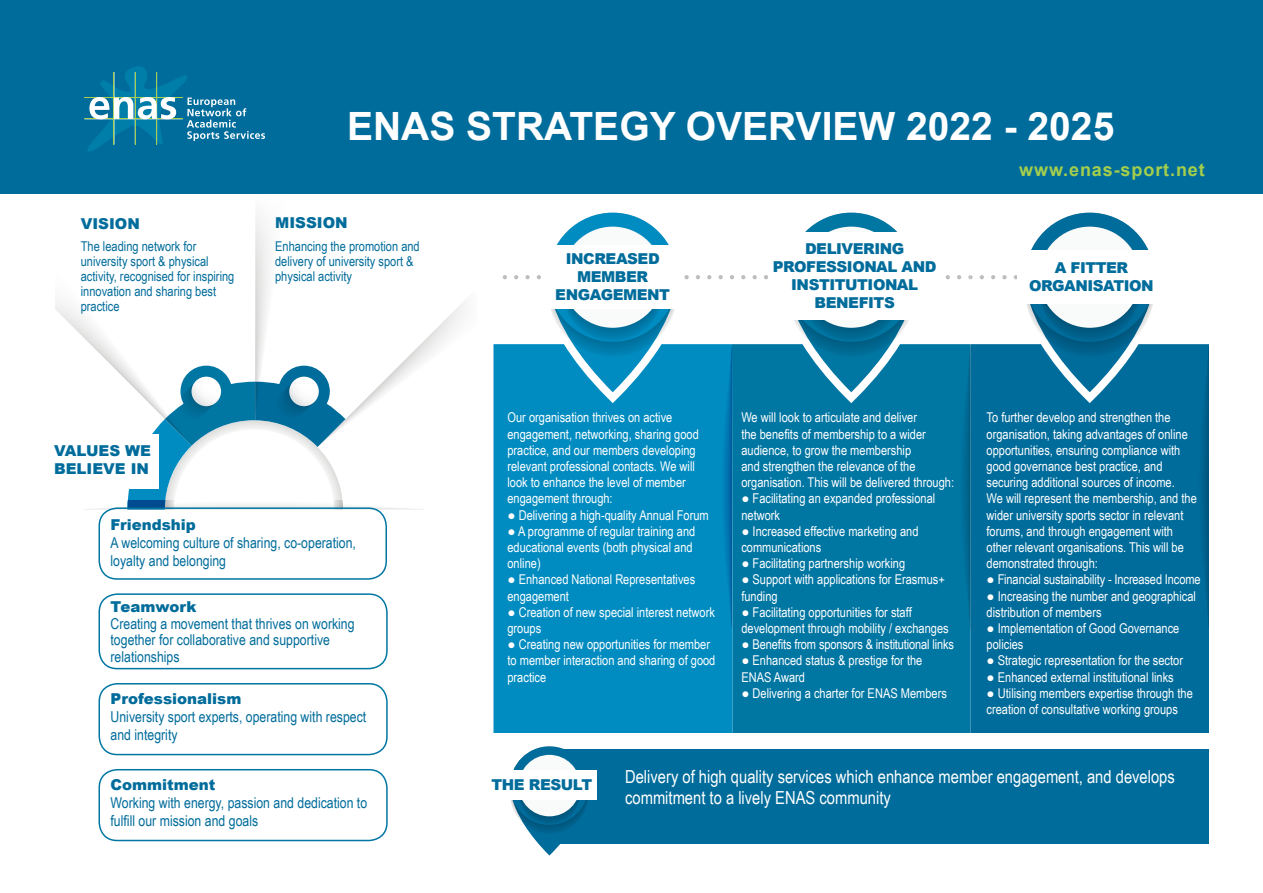
<style>
.page{position:relative;width:1263px;height:893px;background:#fff}
.page>*{position:absolute;margin:0;border:0;box-sizing:border-box;transform-origin:0 0}
.t1{font:700 39px "Arial";color:#fff}
.t2{font:18px/21.6px "Arial Narrow";color:#fff}
.t3{font:700 18px "Arial";letter-spacing:.05em;color:#a4ce4c}
.t4{font:15px/18px "Arial Narrow";color:#006c9b}
.t5{font:900 15px/18px "Arial";letter-spacing:-.03em;color:#006c9b;text-align:center}
.t6{font:900 15px "Arial";color:#006c9b}
.t7{font:13.5px/16.2px "Arial Narrow";color:#fff}
.t8{font:13.5px/15px "Arial Narrow";color:#006c9b}
</style>
<div class="page">
<div style="left:0;top:0;width:1263px;height:193px;background:#006c9b"></div>
<hr style="left:85px;top:97px;width:98px;height:1px;background:#a4ce4c">
<hr style="left:85px;top:118px;width:98px;height:1px;background:#a4ce4c">
<svg style="left:86px;top:66px;width:179px;height:85px"></svg>
<div style="left:970px;top:344px;width:239px;height:389px;background:#006c9b"></div>
<svg style="left:1198px;top:344px;width:11px;height:287px;background:#006491"></svg>
<svg style="left:1002px;top:275px;width:5px;height:4px"></svg>
<svg style="left:991px;top:275px;width:4px;height:4px"></svg>
<svg style="left:980px;top:275px;width:4px;height:4px"></svg>
<svg style="left:1014px;top:213px;width:142px;height:179px"></svg>
<div style="left:1039px;top:227px;width:101px;height:101px;background:#f9fafa;border-radius:50%"></div>
<div style="left:733px;top:344px;width:237px;height:389px;background:#0076a3"></div>
<svg style="left:960px;top:344px;width:10px;height:287px;background:#006e99"></svg>
<svg style="left:764px;top:275px;width:4px;height:4px"></svg>
<svg style="left:752px;top:275px;width:5px;height:4px"></svg>
<svg style="left:741px;top:275px;width:4px;height:4px"></svg>
<svg style="left:946px;top:275px;width:4px;height:4px"></svg>
<svg style="left:957px;top:275px;width:4px;height:4px"></svg>
<svg style="left:968px;top:275px;width:4px;height:4px"></svg>
<svg style="left:785px;top:213px;width:132px;height:179px"></svg>
<div style="left:801px;top:227px;width:101px;height:101px;background:#f9fafa;border-radius:50%"></div>
<div style="left:493px;top:344px;width:240px;height:389px;background:#008cc1"></div>
<svg style="left:721px;top:344px;width:11px;height:287px;background:#007db6"></svg>
<svg style="left:525px;top:275px;width:5px;height:4px"></svg>
<svg style="left:514px;top:275px;width:4px;height:4px"></svg>
<svg style="left:503px;top:275px;width:4px;height:4px"></svg>
<svg style="left:696px;top:275px;width:4px;height:4px"></svg>
<svg style="left:707px;top:275px;width:4px;height:4px"></svg>
<svg style="left:718px;top:275px;width:5px;height:4px"></svg>
<svg style="left:730px;top:275px;width:4px;height:4px"></svg>
<svg style="left:537px;top:213px;width:152px;height:179px"></svg>
<div style="left:562px;top:227px;width:101px;height:101px;background:#f9fafa;border-radius:50%"></div>
<svg style="left:56px;top:193px;width:420px;height:316px"></svg>
<div style="left:99px;top:507px;width:288px;height:73px;border:2px solid #0076a3;border-radius:18px"></div>
<div style="left:99px;top:593px;width:289px;height:76px;border:2px solid #0076a3;border-radius:18px"></div>
<div style="left:99px;top:683px;width:289px;height:72px;border:2px solid #0076a3;border-radius:18px"></div>
<div style="left:99px;top:769px;width:289px;height:72px;border:2px solid #0076a3;border-radius:18px"></div>
<div style="left:54px;top:434px;width:105px;height:55px;background:#fff"></div>
<div style="left:546px;top:245px;width:133px;height:64px;background:#fff"></div>
<div style="left:770px;top:232px;width:170px;height:88px;background:#fff"></div>
<div style="left:1018px;top:250px;width:147px;height:54px;background:#fff"></div>
<div style="left:546px;top:749px;width:662px;height:95px;background:#006c9b"></div>
<svg style="left:511px;top:746px;width:79px;height:109px"></svg>
<div style="left:519px;top:755px;width:61px;height:61px;background:#f9fafa;border-radius:50%"></div>
<div style="left:486px;top:770px;width:111px;height:29px;background:#fff"></div>
<p class="t5" style="left:81px;top:214px;width:61px">VISION</p>
<p class="t8" style="left:81px;top:238px;width:155px">The leading network for university sport &amp; physical activity, recognised for inspiring innovation and sharing best practice</p>
<p class="t1" style="left:347px;top:100px;width:769px">ENAS STRATEGY OVERVIEW 2022 - 2025</p>
<p class="t3" style="left:1019px;top:158px;width:187px">www.enas-sport.net</p>
<p class="t6" style="left:275px;top:212px;width:74px">MISSION</p>
<p class="t8" style="left:275px;top:238px;width:146px">Enhancing the promotion and delivery of university sport &amp; physical activity</p>
<p class="t5" style="left:555px;top:250px;width:116px">INCREASED<br>MEMBER<br>ENGAGEMENT</p>
<p class="t5" style="left:773px;top:239px;width:165px">DELIVERING<br>PROFESSIONAL AND<br>INSTITUTIONAL<br>BENEFITS</p>
<p class="t5" style="left:1029px;top:259px;width:126px">A FITTER<br>ORGANISATION</p>
<p class="t6" style="left:54px;top:439px;width:99px">VALUES WE</p>
<p class="t6" style="left:54px;top:457px;width:96px">BELIEVE IN</p>
<p class="t6" style="left:111px;top:514px;width:87px">Friendship</p>
<p class="t4" style="left:111px;top:533px;width:247px">A welcoming culture of sharing, co-operation, loyalty and belonging</p>
<p class="t6" style="left:111px;top:596px;width:88px">Teamwork</p>
<p class="t4" style="left:111px;top:615px;width:246px;line-height:16.5px">Creating a movement that thrives on working together for collaborative and supportive relationships</p>
<p class="t6" style="left:111px;top:688px;width:132px">Professionalism</p>
<p class="t4" style="left:111px;top:707px;width:257px">University sport experts, operating with respect and integrity</p>
<p class="t6" style="left:111px;top:774px;width:107px">Commitment</p>
<p class="t4" style="left:111px;top:793px;width:258px">Working with energy, passion and dedication to fulfill our mission and goals</p>
<p class="t7" style="left:507px;top:409px;width:193px">Our organisation thrives on active engagement, networking, sharing good practice, and our members developing relevant professional contacts. We will look to enhance the level of member engagement through:</p>
<p class="t7" style="left:507px;top:506px;width:203px">● Delivering a high-quality Annual Forum</p>
<p class="t7" style="left:507px;top:522px;width:189px">● A programme of regular training and educational events (both physical and online)</p>
<p class="t7" style="left:507px;top:571px;width:189px">● Enhanced National Representatives engagement</p>
<p class="t7" style="left:507px;top:603px;width:209px">● Creation of new special interest network groups</p>
<p class="t7" style="left:507px;top:636px;width:209px">● Creating new opportunities for member to member interaction and sharing of good practice</p>
<p class="t7" style="left:741px;top:409px;width:214px">We will look to articulate and deliver<br>the benefits of membership to a wider audience, to grow the membership<br>and strengthen the relevance of the organisation. This will be delivered through:</p>
<p class="t7" style="left:741px;top:490px;width:195px">● Facilitating an expanded professional network</p>
<p class="t7" style="left:741px;top:522px;width:179px">● Increased effective marketing and communications</p>
<p class="t7" style="left:741px;top:555px;width:165px">● Facilitating partnership working</p>
<p class="t7" style="left:741px;top:571px;width:205px">● Support with applications for Erasmus+ funding</p>
<p class="t7" style="left:741px;top:603px;width:209px">● Facilitating opportunities for staff development through mobility / exchanges</p>
<p class="t7" style="left:741px;top:636px;width:214px">● Benefits from sponsors &amp; institutional links</p>
<p class="t7" style="left:741px;top:652px;width:183px">● Enhanced status &amp; prestige for the<br>ENAS Award</p>
<p class="t7" style="left:741px;top:684px;width:207px">● Delivering a charter for ENAS Members</p>
<p class="t7" style="left:986px;top:409px;width:203px">To further develop and strengthen the organisation, taking advantages of online opportunities, ensuring compliance with good governance best practice, and securing additional sources of income.</p>
<p class="t7" style="left:986px;top:490px;width:212px">We will represent the membership, and the wider university sports sector in relevant forums, and through engagement with other relevant organisations. This will be demonstrated through:</p>
<p class="t7" style="left:986px;top:571px;width:216px">● Financial sustainability - Increased Income</p>
<p class="t7" style="left:986px;top:587px;width:211px">● Increasing the number and geographical distribution of members</p>
<p class="t7" style="left:986px;top:620px;width:194px">● Implementation of Good Governance policies</p>
<p class="t7" style="left:986px;top:652px;width:198px">● Strategic representation for the sector</p>
<p class="t7" style="left:986px;top:668px;width:189px">● Enhanced external institutional links</p>
<p class="t7" style="left:986px;top:684px;width:208px">● Utilising members expertise through the creation of consultative working groups</p>
<p class="t5" style="left:491px;top:775px;width:102px">THE RESULT</p>
<p class="t2" style="left:625px;top:765px;width:551px">Delivery of high quality services which enhance member engagement, and develops commitment to a lively ENAS community</p>
</div>
